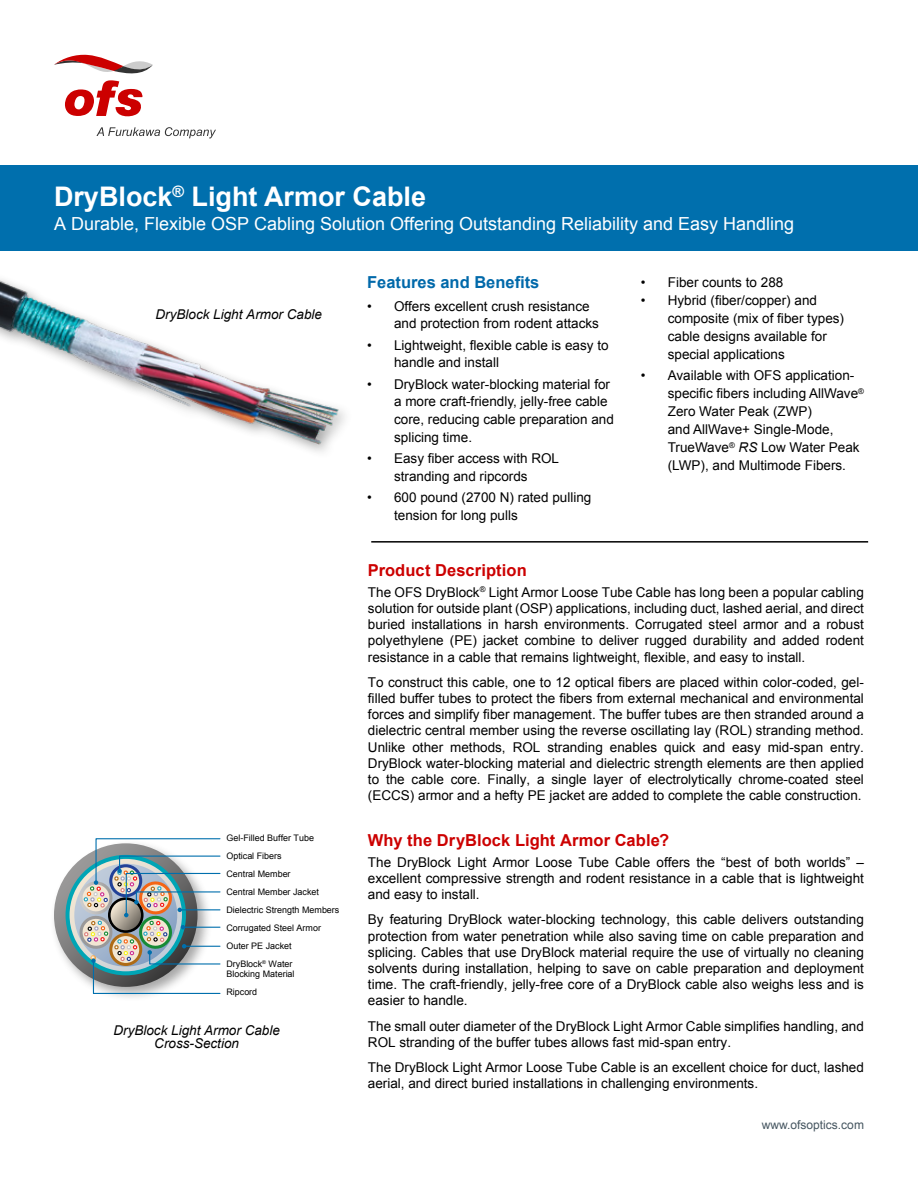
<style>
.page{position:relative;width:918px;height:1188px;background:#fff}
.page>*{position:absolute;margin:0;border:0;box-sizing:border-box;transform-origin:0 0}
.t1{font:700 27px "Arial";color:#fff}
.t2{font:18px "Arial";color:#fff}
.t3{font:700 16.5px "Arial";letter-spacing:.005em;color:#c00}
.t4{font:700 16.5px "Arial";color:#0069aa}
.t5{font:13.5px/16.2px "Arial";color:#000}
.t6{font:italic 13.5px/13.5px "Arial";color:#000;text-align:center}
.t7{font:12px "Arial";color:#455560}
.t8{font:9px/17.9px "Arial";color:#000}
.s1{font-style:italic}
</style>
<div class="page">
<hr style="left:371px;top:541px;width:497px;height:2px;background:#000">
<div style="left:0;top:165px;width:918px;height:86px;background:#006fad"></div>
<img style="left:0;top:279px;width:340px;height:169px">
<div style="left:50px;top:839px;width:163px;height:163px;background:#333;opacity:.43"></div>
<svg style="left:54px;top:843px;width:144px;height:144px"></svg>
<img style="left:77px;top:838px;width:144px;height:157px">
<svg style="left:96px;top:127px;width:120px;height:11px"></svg>
<svg style="left:54px;top:54px;width:99px;height:63px"></svg>
<h1 class="t1" style="left:54px;top:179px;width:374px">DryBlock<sup>®</sup> Light Armor Cable</h1>
<h2 class="t2" style="left:54px;top:212px;width:742px">A Durable, Flexible OSP Cabling Solution Offering Outstanding Reliability and Easy Handling</h2>
<p class="t6" style="left:156px;top:308px;width:168px">DryBlock Light Armor Cable</p>
<p class="t8" style="left:226px;top:829px;width:89px">Gel-Filled Buffer Tube</p>
<p class="t8" style="left:226px;top:847px;width:57px">Optical Fibers</p>
<p class="t8" style="left:226px;top:865px;width:114px">Central Member<br>Central Member Jacket<br>Dielectric Strength Members<br>Corrugated Steel Armor</p>
<p class="t8" style="left:226px;top:937px;width:68px">Outer PE Jacket<br>DryBlock<sup>®</sup> Water</p>
<p class="t8" style="left:226px;top:965px;width:70px">Blocking Material</p>
<p class="t8" style="left:226px;top:983px;width:32px">Ripcord</p>
<p class="t6" style="left:113px;top:1023px;width:168px">DryBlock Light Armor Cable<br>Cross-Section</p>
<p class="t4" style="left:367px;top:271px;width:174px">Features and Benefits</p>
<p class="t5" style="left:394px;top:297px;width:206px;line-height:18px;text-indent:-27px">• Offers excellent crush resistance and protection from rodent attacks</p>
<p class="t5" style="left:394px;top:336px;width:216px;line-height:18px;text-indent:-27px">• Lightweight, flexible cable is easy to handle and install</p>
<p class="t5" style="left:394px;top:375px;width:221px;line-height:18px;text-indent:-27px">• DryBlock water-blocking material for a more craft-friendly, jelly-free cable core, reducing cable preparation and splicing time.</p>
<p class="t5" style="left:367px;top:450px;width:194px;line-height:18px;text-align:center">• Easy fiber access with ROL stranding and ripcords</p>
<p class="t5" style="left:394px;top:489px;width:199px;line-height:18px;text-indent:-27px">• 600 pound (2700 N) rated pulling tension for long pulls</p>
<p class="t5" style="left:641px;top:274px;width:144px">• Fiber counts to 288</p>
<p class="t5" style="left:668px;top:291px;width:178px;line-height:18px;text-indent:-27px">• Hybrid (fiber/copper) and composite (mix of fiber types) cable designs available for special applications</p>
<p class="t5" style="left:668px;top:366px;width:198px;line-height:18px;text-indent:-27px">• Available with OFS application&shy;specific fibers including AllWave<sup>®<br></sup>Zero Water Peak (ZWP)<br>and AllWave+ Single-Mode,<br>TrueWave<sup>®</sup> <span class="s1">RS</span> Low Water Peak (LWP), and Multimode Fibers.</p>
<p class="t3" style="left:368px;top:559px;width:160px">Product Description</p>
<p class="t5" style="left:368px;top:584px;width:498px;text-align:justify">The OFS DryBlock<sup>®</sup> Light Armor Loose Tube Cable has long been a popular cabling solution for outside plant (OSP) applications, including duct, lashed aerial, and direct buried installations in harsh environments. Corrugated steel armor and a robust polyethylene (PE) jacket combine to deliver rugged durability and added rodent resistance in a cable that remains lightweight, flexible, and easy to install.</p>
<p class="t5" style="left:368px;top:674px;width:498px;text-align:justify">To construct this cable, one to 12 optical fibers are placed within color-coded, gel&shy;filled buffer tubes to protect the fibers from external mechanical and environmental forces and simplify fiber management. The buffer tubes are then stranded around a dielectric central member using the reverse oscillating lay (ROL) stranding method.<br>Unlike other methods, ROL stranding enables quick and easy mid-span entry.<br>DryBlock water-blocking material and dielectric strength elements are then applied to the cable core. Finally, a single layer of electrolytically chrome-coated steel (ECCS) armor and a hefty PE jacket are added to complete the cable construction.</p>
<p class="t3" style="left:368px;top:829px;width:303px">Why the DryBlock Light Armor Cable?</p>
<p class="t5" style="left:368px;top:854px;width:498px;text-align:justify">The DryBlock Light Armor Loose Tube Cable offers the “best of both worlds” – excellent compressive strength and rodent resistance in a cable that is lightweight and easy to install.</p>
<p class="t5" style="left:368px;top:912px;width:498px;text-align:justify">By featuring DryBlock water-blocking technology, this cable delivers outstanding protection from water penetration while also saving time on cable preparation and splicing. Cables that use DryBlock material require the use of virtually no cleaning solvents during installation, helping to save on cable preparation and deployment time. The craft-friendly, jelly-free core of a DryBlock cable also weighs less and is easier to handle.</p>
<p class="t5" style="left:368px;top:1018px;width:498px">The small outer diameter of the DryBlock Light Armor Cable simplifies handling, and<br>ROL stranding of the buffer tubes allows fast mid-span entry.</p>
<p class="t5" style="left:368px;top:1059px;width:498px">The DryBlock Light Armor Loose Tube Cable is an excellent choice for duct, lashed aerial, and direct buried installations in challenging environments.</p>
<p class="t7" style="left:762px;top:1117px;width:104px">www.ofsoptics.com</p>
</div>
